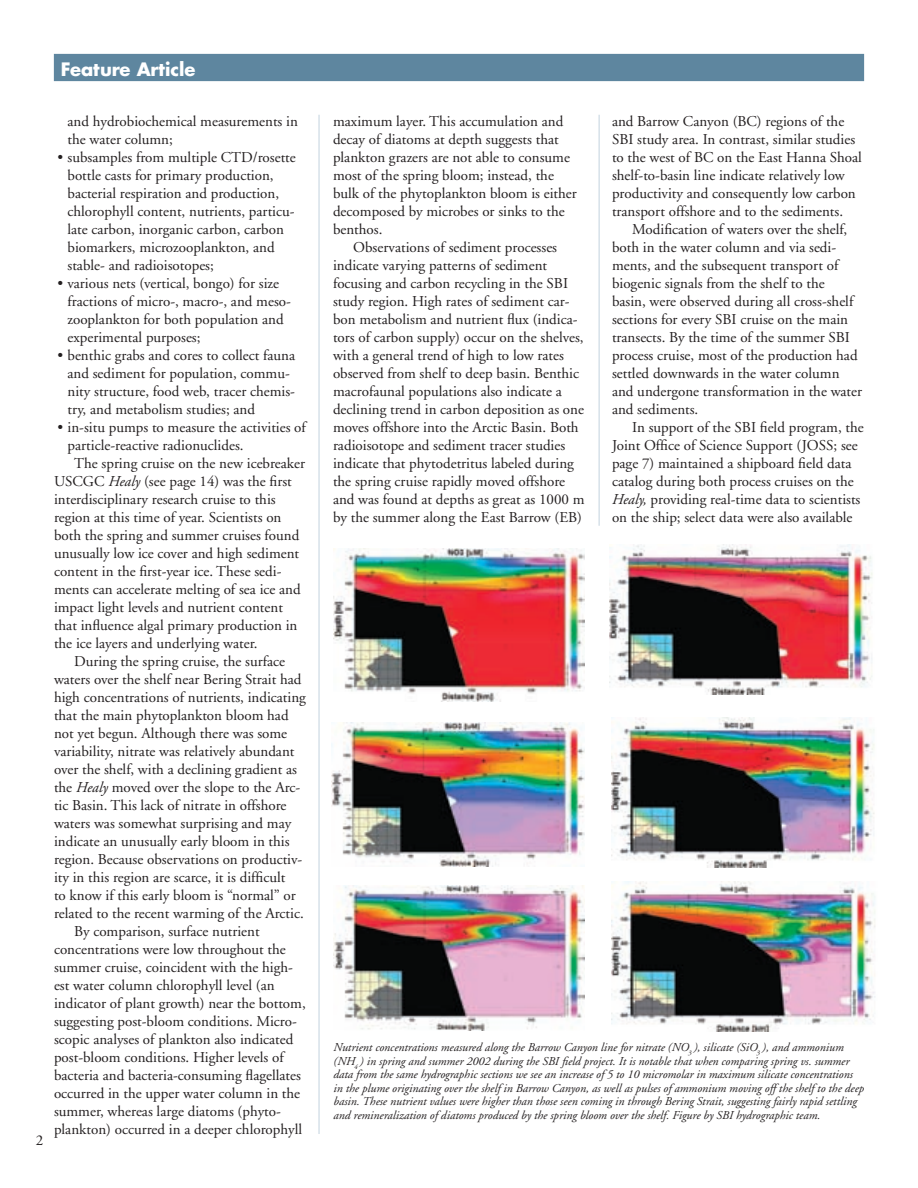
<style>
.page{position:relative;width:918px;height:1188px;background:#fff}
.page>*{position:absolute;margin:0;border:0;box-sizing:border-box;transform-origin:0 0}
.t1{font:700 18px "Futura";letter-spacing:-.005em;color:#fff}
.t2{font:15px/18px "Adobe Garamond";color:#231f20}
.t3{font:italic 12px/13.5px "Adobe Garamond";color:#231f20}
.s1{font-style:italic}
</style>
<div class="page">
<div style="left:54px;top:54px;width:810px;height:27px;background:#5e869f"></div>
<hr style="left:318px;top:115px;width:2px;height:1019px;background:#d6e1e9">
<hr style="left:598px;top:115px;width:2px;height:411px;background:#d6e1e9">
<img style="left:612px;top:882px;width:263px;height:150px">
<img style="left:609px;top:544px;width:264px;height:151px">
<img style="left:611px;top:718px;width:264px;height:150px">
<img style="left:333px;top:886px;width:252px;height:145px">
<img style="left:333px;top:549px;width:252px;height:153px">
<img style="left:332px;top:723px;width:253px;height:143px">
<p class="t2" style="left:36px;top:1132px;width:9px">2</p>
<p class="t1" style="left:61px;top:57px;width:136px">Feature Article</p>
<p class="t2" style="left:68px;top:112px;width:232px">and hydrobiochemical measurements in the water column;</p>
<p class="t2" style="left:68px;top:148px;width:230px;text-indent:-10px">• subsamples from multiple CTD/rosette bottle casts for primary production, bacterial respiration and production, chlorophyll content, nutrients, particu&shy;late carbon, inorganic carbon, carbon biomarkers, microzooplankton, and stable- and radioisotopes;</p>
<p class="t2" style="left:68px;top:274px;width:225px;text-indent:-10px">• various nets (vertical, bongo) for size fractions of micro-, macro-, and meso&shy;zooplankton for both population and experimental purposes;</p>
<p class="t2" style="left:68px;top:346px;width:229px;text-indent:-10px">• benthic grabs and cores to collect fauna and sediment for population, commu&shy;nity structure, food web, tracer chemis&shy;try, and metabolism studies; and</p>
<p class="t2" style="left:57px;top:418px;width:250px">• in-situ pumps to measure the activities of</p>
<p class="t2" style="left:68px;top:436px;width:178px">particle-reactive radionuclides.</p>
<p class="t2" style="left:74px;top:454px;width:232px">The spring cruise on the new icebreaker</p>
<p class="t2" style="left:54px;top:472px;width:239px">USCGC <span class="s1">Healy</span> (see page 14) was the first</p>
<p class="t2" style="left:54px;top:490px;width:223px">interdisciplinary research cruise to this</p>
<p class="t2" style="left:54px;top:508px;width:229px">region at this time of year. Scientists on</p>
<p class="t2" style="left:54px;top:526px;width:247px">both the spring and summer cruises found</p>
<p class="t2" style="left:54px;top:544px;width:247px">unusually low ice cover and high sediment</p>
<p class="t2" style="left:54px;top:562px;width:229px">content in the first-year ice. These sedi-</p>
<p class="t2" style="left:54px;top:580px;width:248px">ments can accelerate melting of sea ice and</p>
<p class="t2" style="left:54px;top:598px;width:230px">impact light levels and nutrient content</p>
<p class="t2" style="left:54px;top:616px;width:245px">that influence algal primary production in</p>
<p class="t2" style="left:54px;top:634px;width:205px">the ice layers and underlying water.</p>
<p class="t2" style="left:74px;top:652px;width:212px">During the spring cruise, the surface</p>
<p class="t2" style="left:54px;top:670px;width:249px">waters over the shelf near Bering Strait had</p>
<p class="t2" style="left:54px;top:688px;width:253px">high concentrations of nutrients, indicating</p>
<p class="t2" style="left:54px;top:706px;width:236px">that the main phytoplankton bloom had</p>
<p class="t2" style="left:54px;top:724px;width:235px">not yet begun. Although there was some</p>
<p class="t2" style="left:54px;top:742px;width:242px">variability, nitrate was relatively abundant</p>
<p class="t2" style="left:54px;top:760px;width:245px">over the shelf, with a declining gradient as</p>
<p class="t2" style="left:54px;top:778px;width:248px">the <span class="s1">Healy</span> moved over the slope to the Arc-</p>
<p class="t2" style="left:54px;top:796px;width:234px">tic Basin. This lack of nitrate in offshore</p>
<p class="t2" style="left:54px;top:814px;width:239px">waters was somewhat surprising and may</p>
<p class="t2" style="left:54px;top:832px;width:237px">indicate an unusually early bloom in this</p>
<p class="t2" style="left:54px;top:850px;width:250px">region. Because observations on productiv-</p>
<p class="t2" style="left:54px;top:868px;width:233px">ity in this region are scarce, it is difficult</p>
<p class="t2" style="left:54px;top:886px;width:243px">to know if this early bloom is “normal” or</p>
<p class="t2" style="left:54px;top:904px;width:251px">related to the recent warming of the Arctic.</p>
<p class="t2" style="left:74px;top:922px;width:187px">By comparison, surface nutrient</p>
<p class="t2" style="left:54px;top:940px;width:233px">concentrations were low throughout the</p>
<p class="t2" style="left:54px;top:958px;width:241px">summer cruise, coincident with the high-</p>
<p class="t2" style="left:54px;top:976px;width:222px">est water column chlorophyll level (an</p>
<p class="t2" style="left:54px;top:994px;width:253px">indicator of plant growth) near the bottom,</p>
<p class="t2" style="left:54px;top:1012px;width:244px">suggesting post-bloom conditions. Micro-</p>
<p class="t2" style="left:54px;top:1030px;width:241px">scopic analyses of plankton also indicated</p>
<p class="t2" style="left:54px;top:1048px;width:231px">post-bloom conditions. Higher levels of</p>
<p class="t2" style="left:54px;top:1066px;width:248px">bacteria and bacteria-consuming flagellates</p>
<p class="t2" style="left:54px;top:1084px;width:248px">occurred in the upper water column in the</p>
<p class="t2" style="left:54px;top:1102px;width:229px">summer, whereas large diatoms (phyto-</p>
<p class="t2" style="left:54px;top:1120px;width:250px">plankton) occurred in a deeper chlorophyll</p>
<p class="t2" style="left:333px;top:112px;width:245px">maximum layer. This accumulation and decay of diatoms at depth suggests that plankton grazers are not able to consume most of the spring bloom; instead, the bulk of the phytoplankton bloom is either decomposed by microbes or sinks to the benthos.</p>
<p class="t2" style="left:333px;top:238px;width:253px;text-indent:20px">Observations of sediment processes indicate varying patterns of sediment focusing and carbon recycling in the SBI study region. High rates of sediment car&shy;bon metabolism and nutrient flux (indica&shy;tors of carbon supply) occur on the shelves, with a general trend of high to low rates observed from shelf to deep basin. Benthic macrofaunal populations also indicate a declining trend in carbon deposition as one moves offshore into the Arctic Basin. Both radioisotope and sediment tracer studies indicate that phytodetritus labeled during the spring cruise rapidly moved offshore and was found at depths as great as 1000 m by the summer along the East Barrow (EB)</p>
<p class="t2" style="left:612px;top:112px;width:251px">and Barrow Canyon (BC) regions of the SBI study area. In contrast, similar studies to the west of BC on the East Hanna Shoal shelf-to-basin line indicate relatively low productivity and consequently low carbon transport offshore and to the sediments.</p>
<p class="t2" style="left:612px;top:220px;width:252px;text-indent:20px">Modification of waters over the shelf, both in the water column and via sedi&shy;ments, and the subsequent transport of biogenic signals from the shelf to the basin, were observed during all cross-shelf sections for every SBI cruise on the main transects. By the time of the summer SBI process cruise, most of the production had settled downwards in the water column and undergone transformation in the water and sediments.</p>
<p class="t2" style="left:612px;top:418px;width:253px;text-indent:20px">In support of the SBI field program, the Joint Office of Science Support (JOSS; see page 7) maintained a shipboard field data catalog during both process cruises on the <span class="s1">Healy,</span> providing real-time data to scientists on the ship; select data were also available</p>
<p class="t3" style="left:334px;top:1041px;width:532px">Nutrient concentrations measured along the Barrow Canyon line for nitrate (NO<sub>3</sub> ), silicate (SiO<sub>3</sub> ), and ammonium (NH<sub>4</sub> ) in spring and summer 2002 during the SBI field project. It is notable that when comparing spring vs. summer data from the same hydrographic sections we see an increase of 5 to 10 micromolar in maximum silicate concentrations in the plume originating over the shelf in Barrow Canyon, as well as pulses of ammonium moving off the shelf to the deep basin. These nutrient values were higher than those seen coming in through Bering Strait, suggesting fairly rapid settling and remineralization of diatoms produced by the spring bloom over the shelf. Figure by SBI hydrographic team.</p>
</div>
